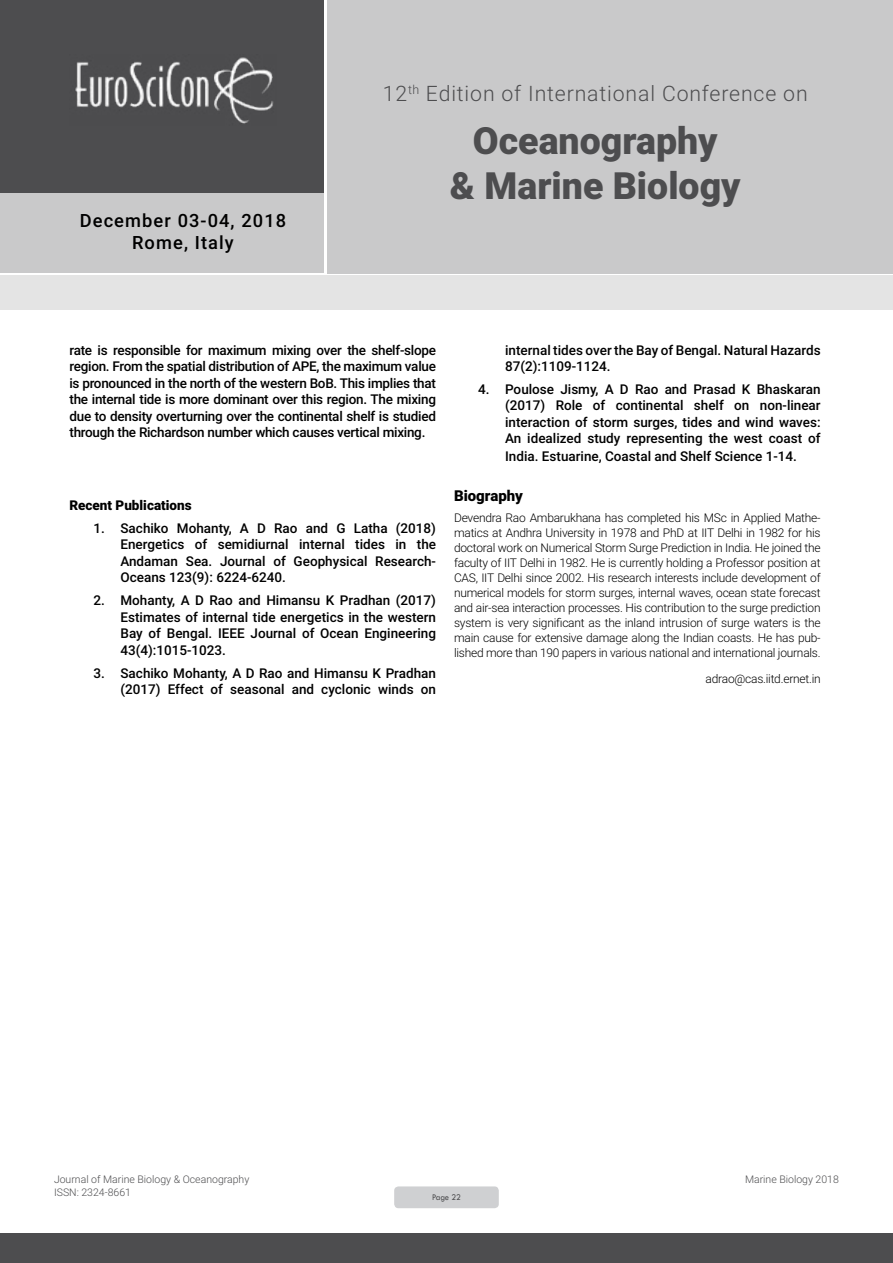
<style>
.page{position:relative;width:893px;height:1263px;background:#fff}
.page>*{position:absolute;margin:0;border:0;box-sizing:border-box;transform-origin:0 0}
.t1{font:900 37.5px/45px "Roboto";color:#4d4d4f;text-align:center}
.t2{font:300 21.3px "Roboto";letter-spacing:.04em;color:#4d4d4f}
.t3{font:500 18.3px/21.9px "Roboto";letter-spacing:.06em;color:#000;text-align:center}
.t4{font:900 15px "Roboto";color:#000}
.t5{font:500 13.5px/16.5px "Roboto";color:#000;text-align:justify}
.t6{font:900 13.5px "Roboto";color:#000}
.t7{font:300 12px/15px "Roboto";letter-spacing:-.02em;color:#000;text-align:justify}
.t8{font:300 10.5px "Roboto";color:#4d4d4f}
.t9{font:9px "Tw Cen";letter-spacing:-.02em;color:#4d4d4f;scale:.95 1}
</style>
<div class="page">
<div style="left:0;top:0;width:323px;height:193px;background:#4d4d4f"></div>
<div style="left:1px;top:193px;width:323px;height:80px;background:#c9c9ca"></div>
<div style="left:327px;top:0;width:566px;height:273px;background:#c9c9ca"></div>
<img style="left:75px;top:57px;width:199px;height:67px">
<div style="left:0;top:1233px;width:893px;height:30px;background:#4d4d4f"></div>
<div style="left:1px;top:275px;width:892px;height:35px;background:#e4e4e4"></div>
<div style="left:394px;top:1186px;width:105px;height:22px;background:#cfd0d2;border-radius:4px"></div>
<h3 class="t3" style="left:80px;top:209px;width:208px">December 03-04, 2018<br>Rome, Italy</h3>
<h2 class="t2" style="left:383px;top:78px;width:426px">12<sup>th</sup> Edition of International Conference on</h2>
<h1 class="t1" style="left:450px;top:117px;width:292px">Oceanography<br>&amp; Marine Biology</h1>
<p class="t5" style="left:69px;top:341px;width:368px">rate is responsible for maximum mixing over the shelf-slope region. From the spatial distribution of APE, the maximum value is pronounced in the north of the western BoB. This implies that the internal tide is more dominant over this region. The mixing due to density overturning over the continental shelf is studied through the Richardson number which causes vertical mixing.</p>
<p class="t6" style="left:69px;top:496px;width:124px">Recent Publications</p>
<p class="t5" style="left:120px;top:519px;width:317px;text-indent:-27px">1. Sachiko Mohanty, A D Rao and G Latha (2018)<br>Energetics of semidiurnal internal tides in the Andaman Sea. Journal of Geophysical Research-Oceans 123(9): 6224-6240.</p>
<p class="t5" style="left:120px;top:592px;width:317px;text-indent:-27px">2. Mohanty, A D Rao and Himansu K Pradhan (2017)<br>Estimates of internal tide energetics in the western Bay of Bengal. IEEE Journal of Ocean Engineering 43(4):1015-1023.</p>
<p class="t5" style="left:93px;top:664px;width:344px;text-align:right">3. Sachiko Mohanty, A D Rao and Himansu K Pradhan (2017) Effect of seasonal and cyclonic winds on</p>
<p class="t5" style="left:505px;top:341px;width:317px">internal tides over the Bay of Bengal. Natural Hazards<br>87(2):1109-1124.</p>
<p class="t5" style="left:505px;top:380px;width:317px;text-indent:-27px">4. Poulose Jismy, A D Rao and Prasad K Bhaskaran (2017) Role of continental shelf on non-linear interaction of storm surges, tides and wind waves:<br>An idealized study representing the west coast of</p>
<p class="t5" style="left:505px;top:448px;width:293px">India. Estuarine, Coastal and Shelf Science 1-14.</p>
<p class="t4" style="left:454px;top:485px;width:70px">Biography</p>
<p class="t7" style="left:454px;top:510px;width:368px">Devendra Rao Ambarukhana has completed his MSc in Applied Mathe&shy;matics at Andhra University in 1978 and PhD at IIT Delhi in 1982 for his doctoral work on Numerical Storm Surge Prediction in India. He joined the faculty of IIT Delhi in 1982. He is currently holding a Professor position at CAS, IIT Delhi since 2002. His research interests include development of numerical models for storm surges, internal waves, ocean state forecast and air-sea interaction processes. His contribution to the surge prediction system is very significant as the inland intrusion of surge waters is the main cause for extensive damage along the Indian coasts. He has pub&shy;lished more than 190 papers in various national and international journals.</p>
<p class="t7" style="left:706px;top:670px;width:117px">adrao@cas.iitd.ernet.in</p>
<p class="t8" style="left:54px;top:1172px;width:197px">Journal of Marine Biology &amp; Oceanography</p>
<p class="t8" style="left:745px;top:1172px;width:95px">Marine Biology 2018</p>
<p class="t8" style="left:54px;top:1185px;width:78px">ISSN: 2324-8661</p>
<p class="t9" style="left:432px;top:1192px;width:32px">Page 22</p>
</div>
